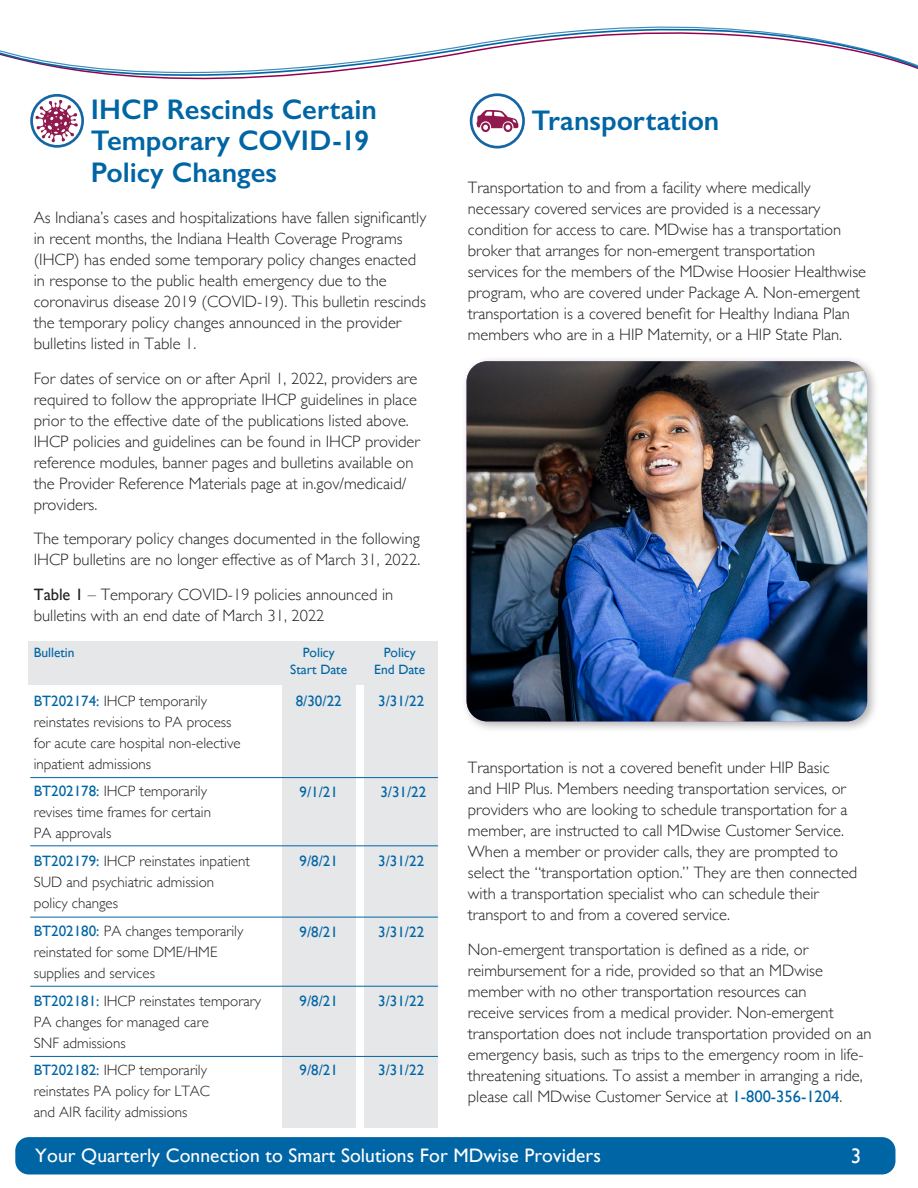
<style>
.page{position:relative;width:918px;height:1188px;background:#fff}
.page>*{position:absolute;margin:0;border:0;box-sizing:border-box;transform-origin:0 0}
.t1{font:600 28.5px/31.5px "Gill Sans";color:#0065a4}
.t2{font:21px "Gill Sans";color:#fff}
.t3{font:19.5px "Gill Sans";letter-spacing:.005em;color:#fff}
.t4{font:300 16.5px/21px "Gill Sans";color:#231f20}
.t5{font:300 15px/21px "Gill Sans";color:#231f20}
.t6{font:15px "Gill Sans";color:#0065a4}
.t7{font:13.5px "Gill Sans";color:#0065a4}
.s1{font-weight:400}
.s2{font-weight:400;color:#0065a4}
</style>
<div class="page">
<div style="left:28px;top:642px;width:410px;height:43px;background:#e6e7e9"></div>
<div style="left:282px;top:642px;width:73px;height:486px;background:#e6e7e9"></div>
<div style="left:364px;top:642px;width:74px;height:486px;background:#e6e7e9"></div>
<div style="left:15px;top:1137px;width:880px;height:38px;background:#0065a4;border-radius:14px"></div>
<svg style="left:0;top:26px;width:918px;height:52px"></svg>
<hr style="left:30px;top:777px;width:408px;height:1px;background:#0065a4">
<hr style="left:30px;top:846px;width:408px;height:1px;background:#0065a4">
<hr style="left:30px;top:917px;width:408px;height:1px;background:#0065a4">
<hr style="left:30px;top:986px;width:408px;height:1px;background:#0065a4">
<hr style="left:30px;top:1056px;width:408px;height:1px;background:#0065a4">
<svg style="left:30px;top:94px;width:54px;height:54px"></svg>
<svg style="left:470px;top:93px;width:55px;height:55px"></svg>
<div style="left:461px;top:356px;width:418px;height:378px;background:#231f20;opacity:.35"></div>
<img style="left:467px;top:361px;width:400px;height:360px">
<h2 class="t1" style="left:91px;top:93px;width:288px">IHCP Rescinds Certain<br>Temporary COVID-19<br>Policy Changes</h2>
<h2 class="t1" style="left:532px;top:104px;width:189px">Transportation</h2>
<p class="t4" style="left:34px;top:207px;width:394px">As Indiana’s cases and hospitalizations have fallen significantly in recent months, the Indiana Health Coverage Programs (IHCP) has ended some temporary policy changes enacted in response to the public health emergency due to the coronavirus disease 2019 (COVID-19). This bulletin rescinds the temporary policy changes announced in the provider bulletins listed in Table 1.</p>
<p class="t4" style="left:34px;top:367px;width:388px">For dates of service on or after April 1, 2022, providers are required to follow the appropriate IHCP guidelines in place prior to the effective date of the publications listed above.<br>IHCP policies and guidelines can be found in IHCP provider reference modules, banner pages and bulletins available on the Provider Reference Materials page at in.gov/medicaid/ providers.</p>
<p class="t4" style="left:34px;top:528px;width:388px">The temporary policy changes documented in the following<br>IHCP bulletins are no longer effective as of March 31, 2022.</p>
<p class="t4" style="left:34px;top:583px;width:361px"><span class="s1">Table 1</span> – Temporary COVID-19 policies announced in bulletins with an end date of March 31, 2022</p>
<p class="t4" style="left:468px;top:176px;width:400px">Transportation to and from a facility where medically necessary covered services are provided is a necessary condition for access to care. MDwise has a transportation broker that arranges for non-emergent transportation services for the members of the MDwise Hoosier Healthwise program, who are covered under Package A. Non-emergent transportation is a covered benefit for Healthy Indiana Plan members who are in a HIP Maternity, or a HIP State Plan.</p>
<p class="t7" style="left:34px;top:645px;width:42px">Bulletin</p>
<p class="t7" style="left:303px;top:645px;width:34px">Policy</p>
<p class="t7" style="left:384px;top:645px;width:34px">Policy</p>
<p class="t7" style="left:290px;top:661px;width:58px">Start Date</p>
<p class="t7" style="left:374px;top:661px;width:52px">End Date</p>
<p class="t5" style="left:34px;top:690px;width:208px"><span class="s2">BT202174:</span> IHCP temporarily reinstates revisions to PA process for acute care hospital non-elective inpatient admissions</p>
<p class="t5" style="left:34px;top:780px;width:179px"><span class="s2">BT202178:</span> IHCP temporarily revises time frames for certain<br>PA approvals</p>
<p class="t5" style="left:34px;top:850px;width:218px"><span class="s2">BT202179:</span> IHCP reinstates inpatient<br>SUD and psychiatric admission policy changes</p>
<p class="t5" style="left:34px;top:920px;width:211px"><span class="s2">BT202180:</span> PA changes temporarily reinstated for some DME/HME supplies and services</p>
<p class="t5" style="left:34px;top:990px;width:229px"><span class="s2">BT202181:</span> IHCP reinstates temporary<br>PA changes for managed care<br>SNF admissions</p>
<p class="t5" style="left:34px;top:1059px;width:178px"><span class="s2">BT202182:</span> IHCP temporarily reinstates PA policy for LTAC and AIR facility admissions</p>
<p class="t6" style="left:296px;top:692px;width:47px">8/30/22</p>
<p class="t6" style="left:378px;top:692px;width:47px">3/31/22</p>
<p class="t6" style="left:300px;top:783px;width:40px">9/1/21</p>
<p class="t6" style="left:380px;top:783px;width:47px">3/31/22</p>
<p class="t6" style="left:300px;top:852px;width:40px">9/8/21</p>
<p class="t6" style="left:378px;top:852px;width:47px">3/31/22</p>
<p class="t6" style="left:300px;top:923px;width:40px">9/8/21</p>
<p class="t6" style="left:378px;top:923px;width:47px">3/31/22</p>
<p class="t6" style="left:300px;top:992px;width:40px">9/8/21</p>
<p class="t6" style="left:378px;top:992px;width:47px">3/31/22</p>
<p class="t6" style="left:300px;top:1061px;width:40px">9/8/21</p>
<p class="t6" style="left:378px;top:1061px;width:47px">3/31/22</p>
<p class="t4" style="left:468px;top:757px;width:391px">Transportation is not a covered benefit under HIP Basic<br>and HIP Plus. Members needing transportation services, or providers who are looking to schedule transportation for a member, are instructed to call MDwise Customer Service.<br>When a member or provider calls, they are prompted to select the “transportation option.” They are then connected with a transportation specialist who can schedule their transport to and from a covered service.</p>
<p class="t4" style="left:468px;top:938px;width:405px">Non-emergent transportation is defined as a ride, or reimbursement for a ride, provided so that an MDwise member with no other transportation resources can<br>receive services from a medical provider. Non-emergent transportation does not include transportation provided on an emergency basis, such as trips to the emergency room in life&shy;threatening situations. To assist a member in arranging a ride, please call MDwise Customer Service at <span class="s2">1-800-356-1204</span>.</p>
<p class="t3" style="left:35px;top:1144px;width:567px">Your Quarterly Connection to Smart Solutions For MDwise Providers</p>
<p class="t2" style="left:851px;top:1143px;width:12px">3</p>
</div>
